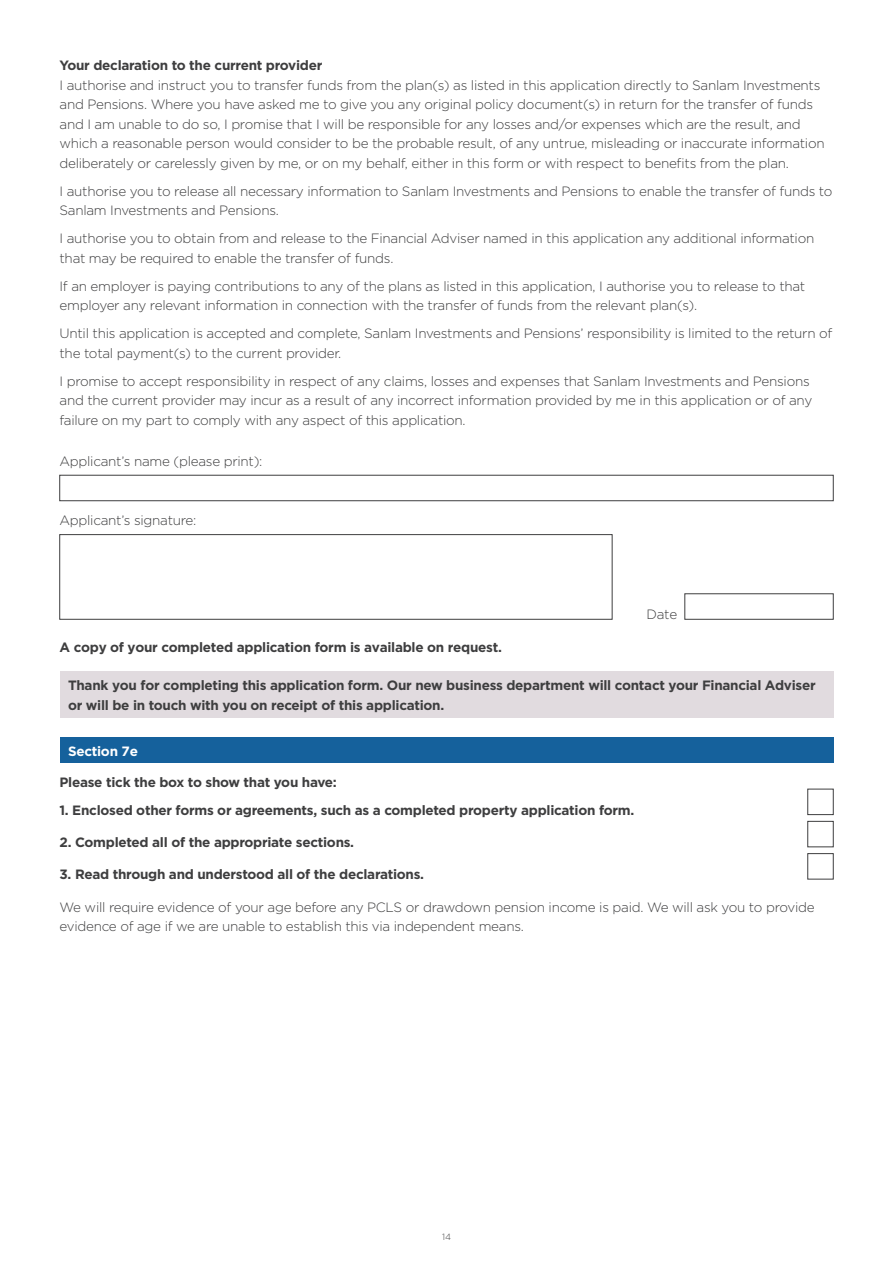
<style>
.page{position:relative;width:893px;height:1263px;background:#fff}
.page>*{position:absolute;margin:0;border:0;box-sizing:border-box;transform-origin:0 0}
.t1{font:300 13.5px/19.5px "Gotham";letter-spacing:-.02em;color:#3e3e3f}
.t2{font:700 13.5px/19.5px "Gotham";letter-spacing:-.02em;color:#3e3e3f}
.t3{font:700 13.5px "Gotham";letter-spacing:-.02em;color:#fff}
.t4{font:300 9px "Gotham";color:#3e3e3f}
</style>
<div class="page">
<div style="left:60px;top:475px;width:773px;height:26px;background:#fff;border:1px solid #3e3e3f"></div>
<div style="left:60px;top:534px;width:552px;height:85px;background:#fff;border:1px solid #3e3e3f"></div>
<div style="left:60px;top:671px;width:773px;height:47px;background:#e1dbdf"></div>
<div style="left:60px;top:737px;width:773px;height:26px;background:#15619c"></div>
<div style="left:807px;top:789px;width:26px;height:26px;border:1px solid #3e3e3f"></div>
<div style="left:807px;top:821px;width:26px;height:26px;border:1px solid #3e3e3f"></div>
<div style="left:807px;top:853px;width:26px;height:26px;border:1px solid #3e3e3f"></div>
<p class="t2" style="left:60px;top:56px;width:264px">Your declaration to the current provider</p>
<p class="t1" style="left:60px;top:75px;width:767px">I authorise and instruct you to transfer funds from the plan(s) as listed in this application directly to Sanlam Investments and Pensions. Where you have asked me to give you any original policy document(s) in return for the transfer of funds and I am unable to do so, I promise that I will be responsible for any losses and/or expenses which are the result, and which a reasonable person would consider to be the probable result, of any untrue, misleading or inaccurate information deliberately or carelessly given by me, or on my behalf, either in this form or with respect to benefits from the plan.</p>
<p class="t1" style="left:60px;top:181px;width:774px">I authorise you to release all necessary information to Sanlam Investments and Pensions to enable the transfer of funds to<br>Sanlam Investments and Pensions.</p>
<p class="t1" style="left:60px;top:228px;width:756px">I authorise you to obtain from and release to the Financial Adviser named in this application any additional information that may be required to enable the transfer of funds.</p>
<p class="t1" style="left:60px;top:276px;width:747px">If an employer is paying contributions to any of the plans as listed in this application, I authorise you to release to that employer any relevant information in connection with the transfer of funds from the relevant plan(s).</p>
<p class="t1" style="left:60px;top:323px;width:774px">Until this application is accepted and complete, Sanlam Investments and Pensions’ responsibility is limited to the return of the total payment(s) to the current provider.</p>
<p class="t1" style="left:60px;top:371px;width:754px">I promise to accept responsibility in respect of any claims, losses and expenses that Sanlam Investments and Pensions and the current provider may incur as a result of any incorrect information provided by me in this application or of any failure on my part to comply with any aspect of this application.</p>
<p class="t1" style="left:60px;top:451px;width:204px">Applicant’s name (please print):</p>
<p class="t1" style="left:60px;top:510px;width:138px">Applicant’s signature:</p>
<p class="t1" style="left:646px;top:605px;width:32px">Date</p>
<p class="t2" style="left:60px;top:637px;width:444px">A copy of your completed application form is available on request.</p>
<p class="t2" style="left:68px;top:676px;width:749px">Thank you for completing this application form. Our new business department will contact your Financial Adviser or will be in touch with you on receipt of this application.</p>
<p class="t3" style="left:68px;top:742px;width:71px">Section 7e</p>
<p class="t2" style="left:60px;top:772px;width:279px">Please tick the box to show that you have:</p>
<p class="t2" style="left:60px;top:800px;width:576px">1. Enclosed other forms or agreements, such as a completed property application form.</p>
<p class="t2" style="left:60px;top:832px;width:296px">2. Completed all of the appropriate sections.</p>
<p class="t2" style="left:60px;top:865px;width:366px">3. Read through and understood all of the declarations.</p>
<p class="t1" style="left:60px;top:897px;width:757px">We will require evidence of your age before any PCLS or drawdown pension income is paid. We will ask you to provide evidence of age if we are unable to establish this via independent means.</p>
<p class="t4" style="left:442px;top:1231px;width:10px">14</p>
</div>
